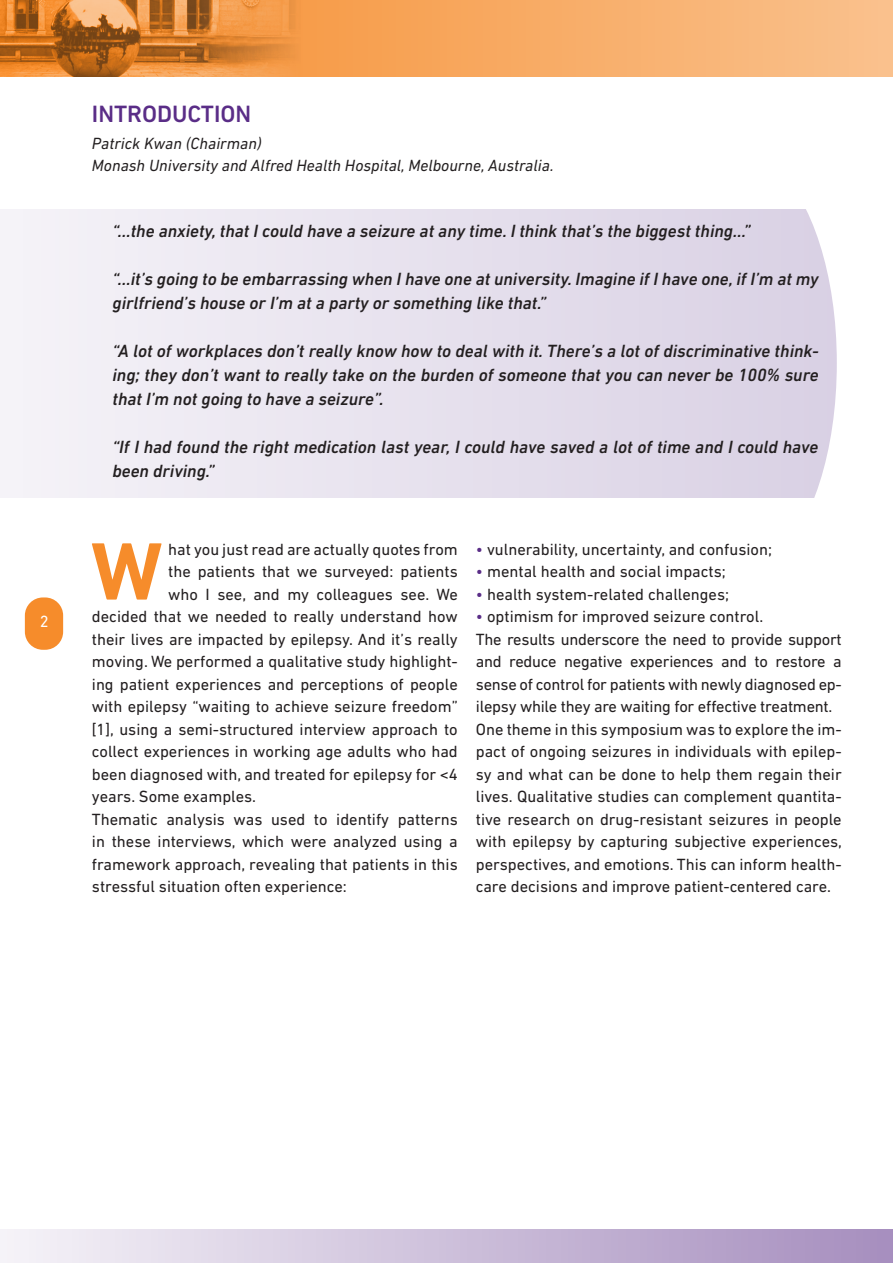
<style>
.page{position:relative;width:893px;height:1263px;background:#fff}
.page>*{position:absolute;margin:0;border:0;box-sizing:border-box;transform-origin:0 0}
.t1{font:700 82.65px "DIN Next LT Pro";color:#f68c2b}
.Heading_1{font:500 24px "DIN Next LT Pro";color:#5a2d87}
.t2{font:italic 500 18px/24px "DIN Next LT Pro";color:#231f20}
.List_Paragraph{font:16.5px/22.5px "DIN Next LT Pro";color:#231f20;text-align:justify}
.t3{font:italic 16.5px "DIN Next LT Pro";color:#231f20}
.t4{font:16.5px "DIN Next LT Pro";color:#fff}
.s1{color:#5a2d87}
</style>
<div class="page">
<div style="left:25px;top:597px;width:38px;height:53px;background:#f68c2b;border-radius:18px"></div>
<svg style="left:0;top:0;width:893px;height:77px;background:#eb9f59"></svg>
<div style="left:0;top:1230px;width:893px;height:33px;background:linear-gradient(to right,#f6f3f8,#a68dbe)"></div>
<div style="left:0;top:209px;width:842px;height:288px;background:linear-gradient(to right,#f5f3f8,#d9d0e4)"></div>
<svg style="left:776px;top:209px;width:66px;height:289px"></svg>
<p class="t4" style="left:40px;top:612px;width:10px">2</p>
<p class="Heading_1" style="left:92px;top:100px;width:161px">INTRODUCTION</p>
<p class="t3" style="left:92px;top:133px;width:171px">Patrick Kwan (Chairman)</p>
<p class="t3" style="left:92px;top:156px;width:463px">Monash University and Alfred Health Hospital, Melbourne, Australia.</p>
<p class="t2" style="left:112px;top:219px;width:640px">“…the anxiety, that I could have a seizure at any time. I think that’s the biggest thing…”</p>
<p class="t2" style="left:112px;top:267px;width:708px">“…it’s going to be embarrassing when I have one at university. Imagine if I have one, if I’m at my girlfriend’s house or I’m at a party or something like that.”</p>
<p class="t2" style="left:112px;top:339px;width:708px;text-align:justify">“A lot of workplaces don’t really know how to deal with it. There’s a lot of discriminative think&shy;ing; they don’t want to really take on the burden of someone that you can never be 100% sure that I’m not going to have a seizure”.</p>
<p class="t2" style="left:112px;top:435px;width:707px">“If I had found the right medication last year, I could have saved a lot of time and I could have been driving.”</p>
<p class="t1" style="left:91px;top:523px;width:73px">W</p>
<p class="List_Paragraph" style="left:168px;top:537px;width:291px">hat you just read are actually quotes from</p>
<p class="List_Paragraph" style="left:168px;top:560px;width:291px">the patients that we surveyed: patients</p>
<p class="List_Paragraph" style="left:168px;top:582px;width:291px">who I see, and my colleagues see. We</p>
<p class="List_Paragraph" style="left:92px;top:605px;width:367px">decided that we needed to really understand how</p>
<p class="List_Paragraph" style="left:92px;top:627px;width:367px">their lives are impacted by epilepsy. And it’s really</p>
<p class="List_Paragraph" style="left:92px;top:650px;width:367px">moving. We performed a qualitative study highlight-</p>
<p class="List_Paragraph" style="left:92px;top:672px;width:367px">ing patient experiences and perceptions of people</p>
<p class="List_Paragraph" style="left:92px;top:695px;width:367px">with epilepsy “waiting to achieve seizure freedom”</p>
<p class="List_Paragraph" style="left:92px;top:717px;width:367px">[1], using a semi-structured interview approach to</p>
<p class="List_Paragraph" style="left:92px;top:740px;width:367px">collect experiences in working age adults who had</p>
<p class="List_Paragraph" style="left:92px;top:762px;width:367px">been diagnosed with, and treated for epilepsy for &lt;4</p>
<p class="List_Paragraph" style="left:92px;top:785px;width:166px">years. Some examples.</p>
<p class="List_Paragraph" style="left:92px;top:807px;width:367px">Thematic analysis was used to identify patterns in these interviews, which were analyzed using a framework approach, revealing that patients in this stressful situation often experience:</p>
<p class="List_Paragraph" style="left:476px;top:537px;width:298px"><span class="s1">•</span> vulnerability, uncertainty, and confusion;</p>
<p class="List_Paragraph" style="left:476px;top:560px;width:252px"><span class="s1">•</span> mental health and social impacts;</p>
<p class="List_Paragraph" style="left:476px;top:582px;width:255px"><span class="s1">•</span> health system-related challenges;</p>
<p class="List_Paragraph" style="left:476px;top:605px;width:289px"><span class="s1">•</span> optimism for improved seizure control.</p>
<p class="List_Paragraph" style="left:476px;top:627px;width:367px">The results underscore the need to provide support and reduce negative experiences and to restore a sense of control for patients with newly diagnosed ep&shy;ilepsy while they are waiting for effective treatment.</p>
<p class="List_Paragraph" style="left:476px;top:717px;width:368px">One theme in this symposium was to explore the im&shy;pact of ongoing seizures in individuals with epilep&shy;sy and what can be done to help them regain their lives. Qualitative studies can complement quantita&shy;tive research on drug-resistant seizures in people with epilepsy by capturing subjective experiences, perspectives, and emotions. This can inform health&shy;care decisions and improve patient-centered care.</p>
</div>
